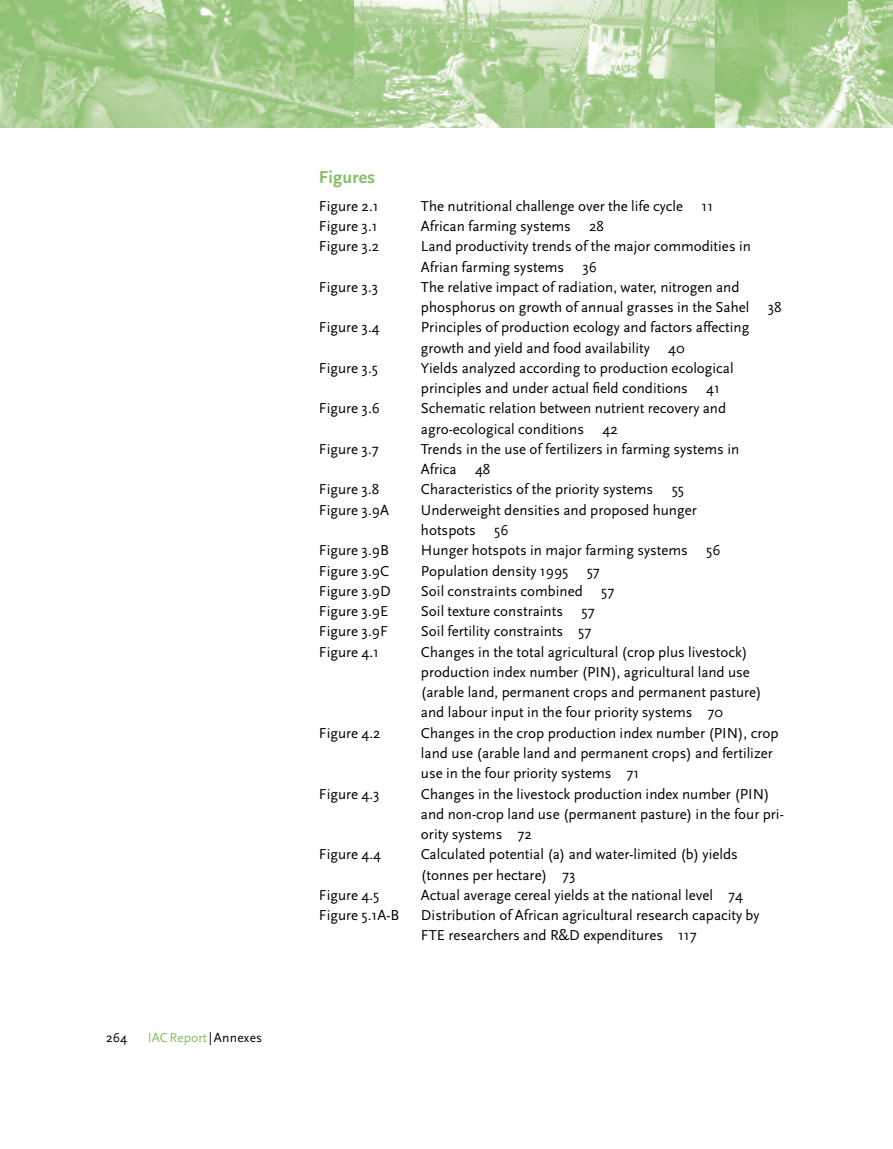
<style>
.page{position:relative;width:893px;height:1149px;background:#fff}
.page>*{position:absolute;margin:0;border:0;box-sizing:border-box;transform-origin:0 0}
.kop_2{font:700 18px "Scala Sans";letter-spacing:.01em;color:#85bd68}
.bodytekst_zi{font:15px/20.2px "Scala Sans";color:#000}
.t1{font:13.5px "Scala Sans";color:#85bd68}
.t2{font:13.5px "Scala Sans";color:#000}
.s1{color:#000}
</style>
<div class="page">
<img style="left:0;top:0;width:354px;height:128px">
<img style="left:354px;top:0;width:539px;height:128px">
<p class="t2" style="left:106px;top:1030px;width:23px">264</p>
<p class="t1" style="left:148px;top:1030px;width:116px">IAC Report <span class="s1">| Annexes</span></p>
<p class="kop_2" style="left:319px;top:168px;width:58px">Figures</p>
<p class="bodytekst_zi" style="left:319px;top:196px;width:61px">Figure 2.1</p>
<p class="bodytekst_zi" style="left:421px;top:196px;width:294px">The nutritional challenge over the life cycle 11</p>
<p class="bodytekst_zi" style="left:319px;top:216px;width:60px">Figure 3.1</p>
<p class="bodytekst_zi" style="left:421px;top:216px;width:185px">African farming systems 28</p>
<p class="bodytekst_zi" style="left:319px;top:236px;width:62px">Figure 3.2</p>
<p class="bodytekst_zi" style="left:421px;top:236px;width:331px">Land productivity trends of the major commodities in<br>Afrian farming systems 36</p>
<p class="bodytekst_zi" style="left:319px;top:277px;width:61px">Figure 3.3</p>
<p class="bodytekst_zi" style="left:421px;top:277px;width:362px">The relative impact of radiation, water, nitrogen and phosphorus on growth of annual grasses in the Sahel 38</p>
<p class="bodytekst_zi" style="left:319px;top:317px;width:62px">Figure 3.4</p>
<p class="bodytekst_zi" style="left:421px;top:317px;width:330px">Principles of production ecology and factors affecting growth and yield and food availability 40</p>
<p class="bodytekst_zi" style="left:319px;top:358px;width:61px">Figure 3.5</p>
<p class="bodytekst_zi" style="left:421px;top:358px;width:314px">Yields analyzed according to production ecological principles and under actual field conditions 41</p>
<p class="bodytekst_zi" style="left:319px;top:398px;width:63px">Figure 3.6</p>
<p class="bodytekst_zi" style="left:421px;top:398px;width:307px">Schematic relation between nutrient recovery and agro-ecological conditions 42</p>
<p class="bodytekst_zi" style="left:319px;top:439px;width:61px">Figure 3.7</p>
<p class="bodytekst_zi" style="left:421px;top:439px;width:320px">Trends in the use of fertilizers in farming systems in<br>Africa 48</p>
<p class="bodytekst_zi" style="left:319px;top:479px;width:62px">Figure 3.8</p>
<p class="bodytekst_zi" style="left:421px;top:479px;width:265px">Characteristics of the priority systems 55</p>
<p class="bodytekst_zi" style="left:319px;top:500px;width:72px">Figure 3.9A</p>
<p class="bodytekst_zi" style="left:421px;top:500px;width:277px">Underweight densities and proposed hunger hotspots 56</p>
<p class="bodytekst_zi" style="left:319px;top:540px;width:71px">Figure 3.9B</p>
<p class="bodytekst_zi" style="left:421px;top:540px;width:301px">Hunger hotspots in major farming systems 56</p>
<p class="bodytekst_zi" style="left:319px;top:560px;width:72px">Figure 3.9C</p>
<p class="bodytekst_zi" style="left:421px;top:560px;width:180px">Population density 1995 57</p>
<p class="bodytekst_zi" style="left:319px;top:581px;width:73px">Figure 3.9D</p>
<p class="bodytekst_zi" style="left:421px;top:581px;width:195px">Soil constraints combined 57</p>
<p class="bodytekst_zi" style="left:319px;top:601px;width:71px">Figure 3.9E</p>
<p class="bodytekst_zi" style="left:421px;top:601px;width:175px">Soil texture constraints 57</p>
<p class="bodytekst_zi" style="left:319px;top:621px;width:70px">Figure 3.9F</p>
<p class="bodytekst_zi" style="left:421px;top:621px;width:172px">Soil fertility constraints 57</p>
<p class="bodytekst_zi" style="left:319px;top:641px;width:62px">Figure 4.1</p>
<p class="bodytekst_zi" style="left:421px;top:641px;width:342px">Changes in the total agricultural (crop plus livestock) production index number (PIN), agricultural land use (arable land, permanent crops and permanent pasture) and labour input in the four priority systems 70</p>
<p class="bodytekst_zi" style="left:319px;top:722px;width:63px">Figure 4.2</p>
<p class="bodytekst_zi" style="left:421px;top:722px;width:359px">Changes in the crop production index number (PIN), crop land use (arable land and permanent crops) and fertilizer use in the four priority systems 71</p>
<p class="bodytekst_zi" style="left:319px;top:783px;width:62px">Figure 4.3</p>
<p class="bodytekst_zi" style="left:421px;top:783px;width:364px">Changes in the livestock production index number (PIN) and non-crop land use (permanent pasture) in the four pri&shy;ority systems 72</p>
<p class="bodytekst_zi" style="left:319px;top:844px;width:64px">Figure 4.4</p>
<p class="bodytekst_zi" style="left:421px;top:844px;width:318px">Calculated potential (a) and water-limited (b) yields (tonnes per hectare) 73</p>
<p class="bodytekst_zi" style="left:319px;top:884px;width:62px">Figure 4.5</p>
<p class="bodytekst_zi" style="left:421px;top:884px;width:323px">Actual average cereal yields at the national level 74</p>
<p class="bodytekst_zi" style="left:319px;top:905px;width:82px">Figure 5.1A-B</p>
<p class="bodytekst_zi" style="left:421px;top:905px;width:340px">Distribution of African agricultural research capacity by<br>FTE researchers and R&amp;D expenditures 117</p>
</div>
